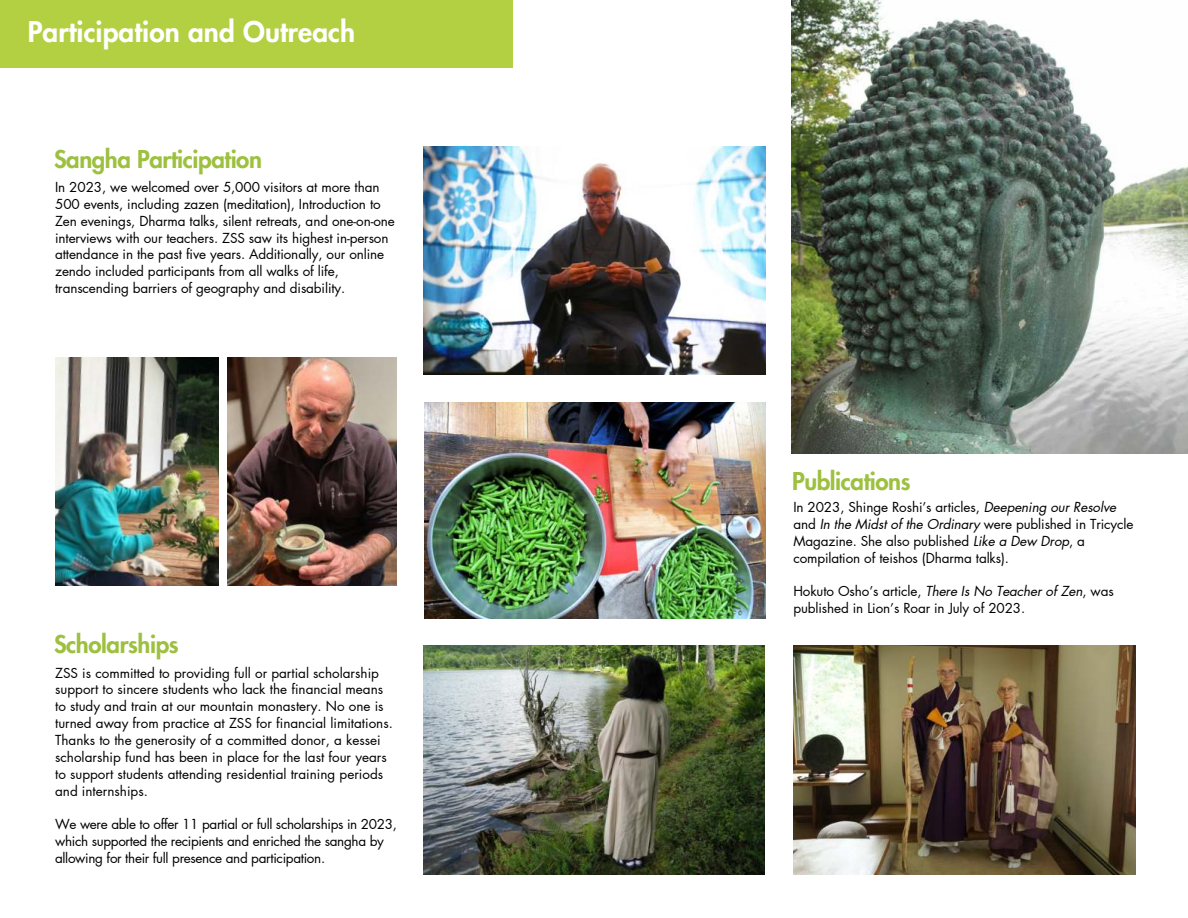
<style>
.page{position:relative;width:1188px;height:918px;background:#fff}
.page>*{position:absolute;margin:0;border:0;box-sizing:border-box;transform-origin:0 0}
.t1{font:800 27.9px "Futura LT Pro";letter-spacing:.005em;color:#fff}
.t2{font:800 24px "Futura LT Pro";letter-spacing:-.015em;color:#9dc03f}
.t3{font:13.5px/16.8px "Futura LT Pro";letter-spacing:-.01em;color:#000}
.s1{font-style:italic}
</style>
<div class="page">
<img style="left:792px;top:0;width:396px;height:453px">
<img style="left:227px;top:357px;width:169px;height:229px">
<img style="left:424px;top:645px;width:341px;height:230px">
<img style="left:55px;top:357px;width:163px;height:229px">
<div style="left:0;top:0;width:513px;height:67px;background:#b3d043"></div>
<img style="left:424px;top:402px;width:342px;height:216px">
<img style="left:793px;top:645px;width:342px;height:230px">
<img style="left:423px;top:147px;width:343px;height:228px">
<h1 class="t1" style="left:28px;top:10px;width:329px">Participation and Outreach</h1>
<h2 class="t2" style="left:54px;top:141px;width:210px">Sangha Participation</h2>
<p class="t3" style="left:55px;top:178px;width:341px">In 2023, we welcomed over 5,000 visitors at more than 500 events, including zazen (meditation), Introduction to Zen evenings, Dharma talks, silent retreats, and one-on-one interviews with our teachers. ZSS saw its highest in-person attendance in the past five years. Additionally, our online zendo included participants from all walks of life, transcending barriers of geography and disability.</p>
<h2 class="t2" style="left:54px;top:626px;width:126px">Scholarships</h2>
<p class="t3" style="left:55px;top:664px;width:339px">ZSS is committed to providing full or partial scholarship support to sincere students who lack the financial means to study and train at our mountain monastery. No one is turned away from practice at ZSS for financial limitations.<br>Thanks to the generosity of a committed donor, a kessei scholarship fund has been in place for the last four years to support students attending residential training periods and internships.</p>
<p class="t3" style="left:55px;top:816px;width:343px">We were able to offer 11 partial or full scholarships in 2023, which supported the recipients and enriched the sangha by allowing for their full presence and participation.</p>
<h2 class="t2" style="left:792px;top:463px;width:120px">Publications</h2>
<p class="t3" style="left:793px;top:498px;width:342px">In 2023, Shinge Roshi’s articles, <span class="s1">Deepening our Resolve </span>and <span class="s1">In the Midst of the Ordinary</span> were published in Tricycle Magazine. She also published <span class="s1">Like a Dew Drop</span>, a compilation of teishos (Dharma talks).</p>
<p class="t3" style="left:793px;top:583px;width:322px">Hokuto Osho’s article, <span class="s1">There Is No Teacher of Zen</span>, was published in Lion’s Roar in July of 2023.</p>
</div>
